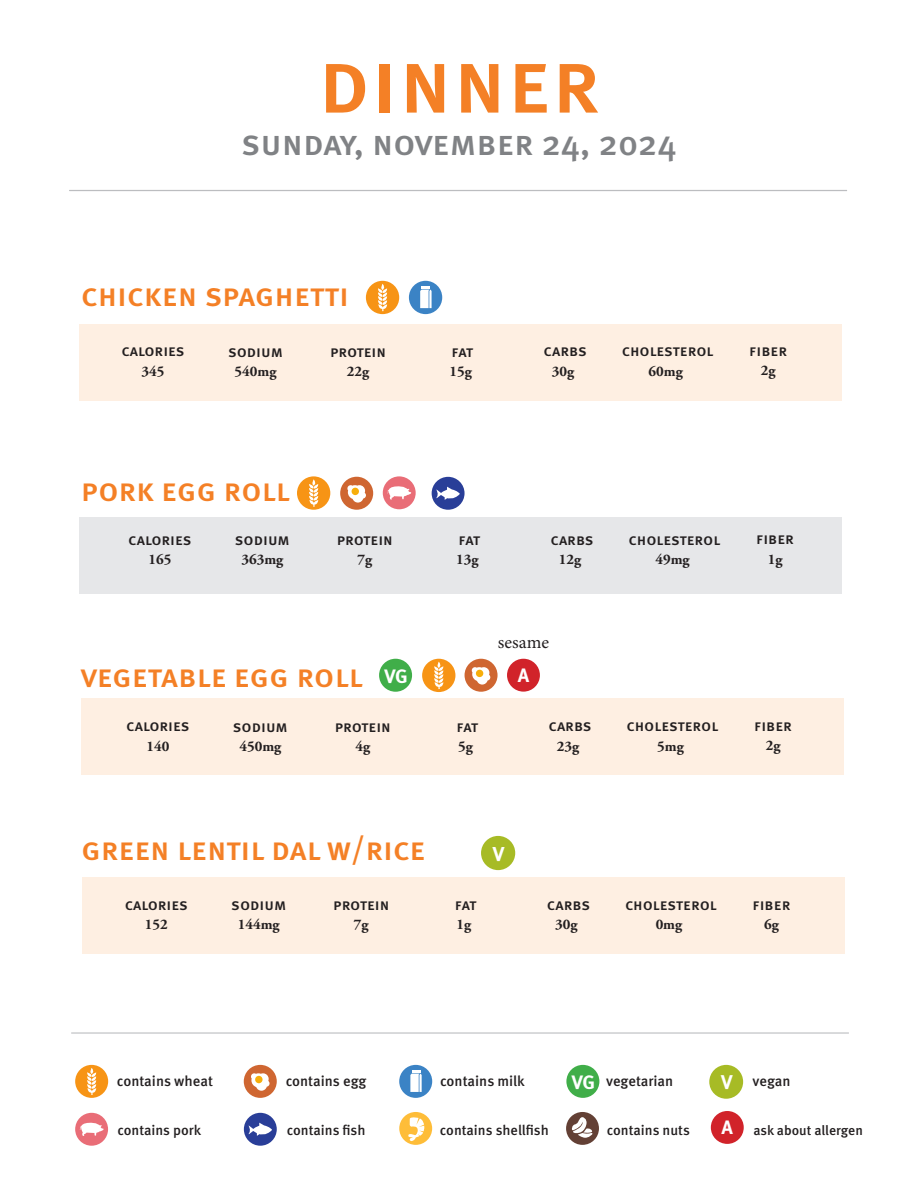
<style>
.page{position:relative;width:918px;height:1188px;background:#fff}
.page>*{position:absolute;margin:0;border:0;box-sizing:border-box;transform-origin:0 0}
.t1{font:500 89.7px "Meta OT";color:#f48026}
.t2{font:500 35.25px "Meta OT";letter-spacing:-.005em;color:#808285}
.t3{font:500 32.4px "Meta OT";letter-spacing:-.005em;color:#f48026}
.t4{font:700 20.1px "Meta OT";color:#fff}
.t5{font:700 19.35px "Meta OT";color:#fff}
.t6{font:18px "Minion Pro";color:#231f20}
.t7{font:500 15.9px "Meta OT";color:#231f20}
.t8{font:700 14.7px "Adobe Garamond Pro";color:#231f20}
.t9{font:500 14.55px "Meta OT";color:#231f20}
.t10{font:500 14.1px "Meta OT";color:#231f20}
.t11{font:500 13.65px "Meta OT";color:#231f20}
.s1{font-weight:700;font-size:19.35px;color:#fff}
.s2{font-weight:700;font-size:19.95px;color:#fff}
</style>
<div class="page">
<div style="left:75px;top:1065px;width:33px;height:33px;background:#f79415;border-radius:50%"></div>
<svg style="left:87px;top:1068px;width:9px;height:27px"></svg>
<div style="left:244px;top:1065px;width:33px;height:33px;background:#cf6631;border-radius:50%"></div>
<svg style="left:251px;top:1073px;width:19px;height:18px"></svg>
<div style="left:255px;top:1076px;width:8px;height:7px;background:#f7ae0a;border-radius:50%"></div>
<div style="left:399px;top:1065px;width:33px;height:33px;background:#3b83c5;border-radius:50%"></div>
<svg style="left:410px;top:1071px;width:12px;height:21px"></svg>
<div style="left:566px;top:1065px;width:33px;height:33px;background:#40ae49;border-radius:50%"></div>
<div style="left:709px;top:1065px;width:34px;height:34px;background:#a7bb25;border-radius:50%"></div>
<div style="left:399px;top:1112px;width:33px;height:33px;background:#febd39;border-radius:50%"></div>
<div style="left:566px;top:1112px;width:33px;height:33px;background:#634035;border-radius:50%"></div>
<div style="left:711px;top:1111px;width:33px;height:33px;background:#d1232a;border-radius:50%"></div>
<div style="left:75px;top:1113px;width:33px;height:33px;background:#e96d77;border-radius:50%"></div>
<svg style="left:80px;top:1122px;width:24px;height:14px"></svg>
<div style="left:244px;top:1113px;width:33px;height:33px;background:#293e98;border-radius:50%"></div>
<svg style="left:248px;top:1123px;width:24px;height:13px"></svg>
<svg style="left:408px;top:1117px;width:17px;height:24px"></svg>
<svg style="left:572px;top:1117px;width:21px;height:21px"></svg>
<div style="left:79px;top:518px;width:762px;height:76px;background:#e6e7e9"></div>
<div style="left:81px;top:699px;width:762px;height:76px;background:#feefe2"></div>
<hr style="left:71px;top:1032px;width:778px;height:2px;background:#bcbdc0">
<hr style="left:69px;top:190px;width:778px;height:1px;background:#bcbdc0">
<div style="left:79px;top:324px;width:762px;height:76px;background:#feefe2"></div>
<div style="left:409px;top:281px;width:33px;height:33px;background:#3b83c5;border-radius:50%"></div>
<svg style="left:420px;top:287px;width:12px;height:21px"></svg>
<div style="left:422px;top:659px;width:33px;height:33px;background:#f79415;border-radius:50%"></div>
<svg style="left:434px;top:662px;width:9px;height:27px"></svg>
<div style="left:297px;top:476px;width:33px;height:34px;background:#f79415;border-radius:50%"></div>
<svg style="left:309px;top:479px;width:9px;height:28px"></svg>
<div style="left:379px;top:659px;width:33px;height:33px;background:#40ae49;border-radius:50%"></div>
<div style="left:366px;top:281px;width:33px;height:33px;background:#f79415;border-radius:50%"></div>
<svg style="left:378px;top:284px;width:9px;height:27px"></svg>
<div style="left:340px;top:477px;width:33px;height:33px;background:#cf6631;border-radius:50%"></div>
<svg style="left:347px;top:485px;width:19px;height:18px"></svg>
<div style="left:352px;top:488px;width:7px;height:7px;background:#f7ae0a;border-radius:50%"></div>
<div style="left:383px;top:476px;width:33px;height:33px;background:#e96d77;border-radius:50%"></div>
<svg style="left:387px;top:486px;width:24px;height:14px"></svg>
<div style="left:465px;top:659px;width:33px;height:33px;background:#cf6631;border-radius:50%"></div>
<svg style="left:472px;top:667px;width:18px;height:18px"></svg>
<div style="left:476px;top:670px;width:7px;height:7px;background:#f7ae0a;border-radius:50%"></div>
<div style="left:82px;top:878px;width:762px;height:76px;background:#feefe2"></div>
<div style="left:481px;top:836px;width:34px;height:34px;background:#a7bb25;border-radius:50%"></div>
<div style="left:432px;top:477px;width:33px;height:33px;background:#293e98;border-radius:50%"></div>
<svg style="left:436px;top:487px;width:24px;height:13px"></svg>
<div style="left:507px;top:659px;width:33px;height:33px;background:#d1232a;border-radius:50%"></div>
<p class="t1" style="left:318px;top:30px;width:284px">dinner</p>
<p class="t2" style="left:241px;top:122px;width:437px">sunday, november 24, 2024</p>
<p class="t3" style="left:81px;top:276px;width:270px">chicken spaghetti</p>
<p class="t7" style="left:121px;top:342px;width:65px">calories</p>
<p class="t7" style="left:228px;top:342px;width:56px">sodium</p>
<p class="t7" style="left:330px;top:342px;width:58px">protein</p>
<p class="t7" style="left:452px;top:342px;width:23px">fat</p>
<p class="t7" style="left:544px;top:342px;width:45px">carbs</p>
<p class="t7" style="left:622px;top:342px;width:93px">cholesterol</p>
<p class="t7" style="left:749px;top:341px;width:39px">fiber</p>
<p class="t8" style="left:142px;top:362px;width:24px">345</p>
<p class="t8" style="left:235px;top:363px;width:43px">540mg</p>
<p class="t8" style="left:347px;top:363px;width:24px">22g</p>
<p class="t8" style="left:449px;top:363px;width:24px">15g</p>
<p class="t8" style="left:552px;top:363px;width:24px">30g</p>
<p class="t8" style="left:649px;top:363px;width:36px">60mg</p>
<p class="t8" style="left:761px;top:362px;width:16px">2g</p>
<p class="t3" style="left:81px;top:471px;width:211px">pork egg roll</p>
<p class="t7" style="left:128px;top:530px;width:65px">calories</p>
<p class="t7" style="left:235px;top:530px;width:56px">sodium</p>
<p class="t7" style="left:337px;top:530px;width:58px">protein</p>
<p class="t7" style="left:458px;top:530px;width:23px">fat</p>
<p class="t7" style="left:551px;top:530px;width:45px">carbs</p>
<p class="t7" style="left:629px;top:530px;width:93px">cholesterol</p>
<p class="t7" style="left:756px;top:530px;width:39px">fiber</p>
<p class="t8" style="left:149px;top:551px;width:24px">165</p>
<p class="t8" style="left:241px;top:551px;width:43px">363mg</p>
<p class="t8" style="left:358px;top:551px;width:16px">7g</p>
<p class="t8" style="left:456px;top:551px;width:24px">13g</p>
<p class="t8" style="left:559px;top:551px;width:24px">12g</p>
<p class="t8" style="left:655px;top:551px;width:36px">49mg</p>
<p class="t8" style="left:768px;top:551px;width:16px">1g</p>
<p class="t6" style="left:498px;top:630px;width:53px">sesame</p>
<p class="t3" style="left:81px;top:657px;width:283px">vegetable egg roll</p>
<p class="t5" style="left:384px;top:664px;width:25px">VG</p>
<p class="t5" style="left:518px;top:663px;width:13px">A</p>
<p class="t7" style="left:126px;top:717px;width:65px">calories</p>
<p class="t7" style="left:233px;top:717px;width:56px">sodium</p>
<p class="t7" style="left:335px;top:717px;width:58px">protein</p>
<p class="t7" style="left:456px;top:717px;width:23px">fat</p>
<p class="t7" style="left:549px;top:717px;width:45px">carbs</p>
<p class="t7" style="left:627px;top:717px;width:93px">cholesterol</p>
<p class="t7" style="left:754px;top:716px;width:39px">fiber</p>
<p class="t8" style="left:146px;top:738px;width:24px">140</p>
<p class="t8" style="left:239px;top:738px;width:43px">450mg</p>
<p class="t8" style="left:356px;top:738px;width:16px">4g</p>
<p class="t8" style="left:458px;top:738px;width:16px">5g</p>
<p class="t8" style="left:557px;top:738px;width:24px">23g</p>
<p class="t8" style="left:657px;top:738px;width:28px">5mg</p>
<p class="t8" style="left:766px;top:737px;width:16px">2g</p>
<p class="t3" style="left:81px;top:830px;width:346px">green lentil dal w/rice</p>
<p class="t4" style="left:493px;top:842px;width:13px">V</p>
<p class="t7" style="left:125px;top:895px;width:65px">calories</p>
<p class="t7" style="left:231px;top:895px;width:56px">sodium</p>
<p class="t7" style="left:333px;top:895px;width:58px">protein</p>
<p class="t7" style="left:455px;top:895px;width:23px">fat</p>
<p class="t7" style="left:547px;top:895px;width:45px">carbs</p>
<p class="t7" style="left:625px;top:895px;width:93px">cholesterol</p>
<p class="t7" style="left:753px;top:895px;width:39px">fiber</p>
<p class="t8" style="left:145px;top:916px;width:24px">152</p>
<p class="t8" style="left:238px;top:916px;width:43px">144mg</p>
<p class="t8" style="left:354px;top:916px;width:16px">7g</p>
<p class="t8" style="left:457px;top:916px;width:16px">1g</p>
<p class="t8" style="left:555px;top:916px;width:24px">30g</p>
<p class="t8" style="left:656px;top:916px;width:28px">0mg</p>
<p class="t8" style="left:764px;top:916px;width:16px">6g</p>
<p class="t9" style="left:117px;top:1073px;width:98px">contains wheat</p>
<p class="t9" style="left:286px;top:1073px;width:82px">contains egg</p>
<p class="t9" style="left:440px;top:1073px;width:86px">contains milk</p>
<p class="t9" style="left:572px;top:1073px;width:103px"><span class="s1">VG</span> vegetarian</p>
<p class="t9" style="left:721px;top:1073px;width:71px"><span class="s2">V</span> vegan</p>
<p class="t10" style="left:117px;top:1122px;width:85px">contains pork</p>
<p class="t10" style="left:287px;top:1122px;width:80px">contains fish</p>
<p class="t10" style="left:440px;top:1122px;width:110px">contains shellfish</p>
<p class="t10" style="left:607px;top:1122px;width:85px">contains nuts</p>
<p class="t11" style="left:722px;top:1122px;width:143px"><span class="s1">A</span> ask about allergen</p>
</div>
